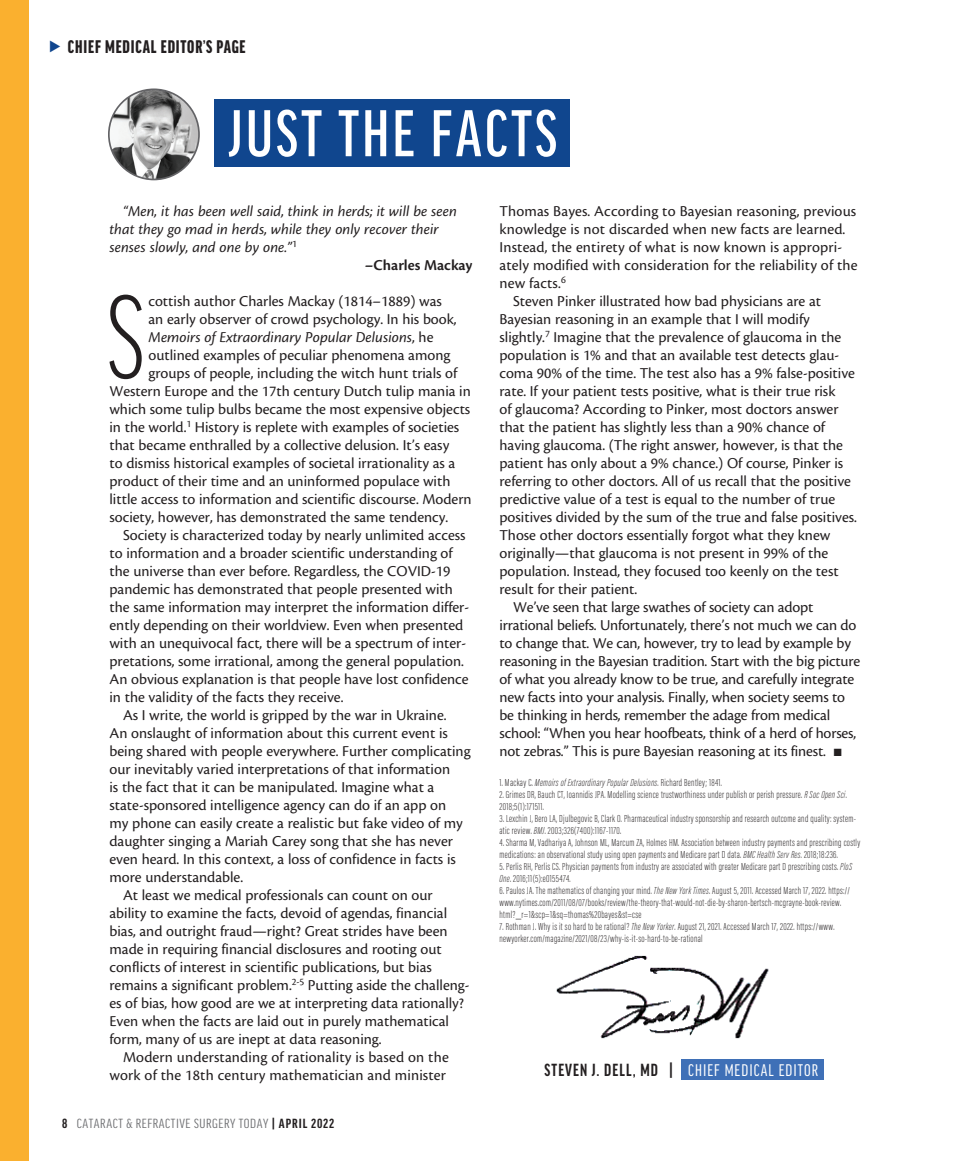
<style>
.page{position:relative;width:972px;height:1161px;background:#fff}
.page>*{position:absolute;margin:0;border:0;box-sizing:border-box;transform-origin:0 0}
.body_first{font:300 extra-condensed 126.15px "Good Headline Pro";color:#231f20}
.headline{font:500 extra-condensed 70.5px "Good Headline Pro";letter-spacing:.045em;color:#fff}
.t1{font:900 extra-condensed 19.5px "Good Headline Pro";letter-spacing:.045em;color:#231f20}
.subhead{font:700 extra-condensed 18.75px "Good Headline Pro";letter-spacing:.06em;color:#231f20}
.subhead-2{font:18px "Good Headline Pro X Cond News";letter-spacing:.06em;color:#fff}
.body{font:15.75px/18px "Cronos Pro";color:#231f20}
.body_first-2{font:15.75px "Cronos Pro";color:#231f20}
.body-2{font:italic 15.75px/18px "Cronos Pro";color:#231f20}
.body_first-3{font:italic 15.75px "Cronos Pro";color:#231f20}
.body-3{font:600 15.75px "Cronos Pro";color:#231f20}
.t2{font:extra-condensed 14.1px "Good Headline Pro";letter-spacing:.035em;color:#6c6d70;scale:1.11 1}
.footnote{font:200 10.5px/12px "Acumin Pro Extra Cond";letter-spacing:.03em;color:#231f20}
.footnote-2{font:italic 200 10.5px "Acumin Pro Extra Cond";letter-spacing:.03em;color:#231f20}
.s1{font-style:normal}
.s2{font-weight:700;color:#231f20}
.s3{font-style:italic}
</style>
<div class="page">
<div style="left:214px;top:99px;width:356px;height:68px;background:#10468e"></div>
<div style="left:0;top:0;width:28px;height:1161px;background:#fab02f"></div>
<img style="left:109px;top:89px;width:90px;height:91px;border-radius:45px">
<div style="left:108px;top:88px;width:92px;height:92px;border:2px solid #636366;border-radius:50%"></div>
<div style="left:682px;top:1060px;width:142px;height:20px;background:#3f70b7"></div>
<img style="left:556px;top:955px;width:213px;height:84px">
<p class="t1" style="left:68px;top:37px;width:179px">CHIEF MEDICAL EDITOR’S PAGE</p>
<p class="headline" style="left:230px;top:99px;width:329px">JUST THE FACTS</p>
<p class="body-2" style="left:110px;top:202px;width:349px;text-indent:14px">“Men, it has been well said, think in herds; it will be seen that they go mad in herds, while they only recover their senses slowly, and one by one.”<sup>1</sup></p>
<p class="body-3" style="left:365px;top:256px;width:109px">–Charles Mackay</p>
<p class="body_first" style="left:107px;top:275px;width:39px">S</p>
<p class="body_first-2" style="left:148px;top:292px;width:295px">cottish author Charles Mackay (1814–1889) was</p>
<p class="body_first-2" style="left:148px;top:310px;width:310px">an early observer of crowd psychology. In his book,</p>
<p class="body_first-3" style="left:148px;top:328px;width:287px">Memoirs of Extraordinary Popular Delusions<span class="s1">, he</span></p>
<p class="body_first-2" style="left:148px;top:346px;width:303px">outlined examples of peculiar phenomena among</p>
<p class="body_first-2" style="left:148px;top:364px;width:310px">groups of people, including the witch hunt trials of</p>
<p class="body_first-2" style="left:110px;top:382px;width:363px">Western Europe and the 17th century Dutch tulip mania in</p>
<p class="body_first-2" style="left:110px;top:400px;width:362px">which some tulip bulbs became the most expensive objects</p>
<p class="body_first-2" style="left:110px;top:418px;width:351px">in the world.<sup>1</sup> History is replete with examples of societies</p>
<p class="body_first-2" style="left:110px;top:436px;width:341px">that became enthralled by a collective delusion. It’s easy</p>
<p class="body_first-2" style="left:110px;top:454px;width:347px">to dismiss historical examples of societal irrationality as a</p>
<p class="body_first-2" style="left:110px;top:472px;width:343px">product of their time and an uninformed populace with</p>
<p class="body_first-2" style="left:110px;top:490px;width:364px">little access to information and scientific discourse. Modern</p>
<p class="body_first-2" style="left:110px;top:508px;width:340px">society, however, has demonstrated the same tendency.</p>
<p class="body" style="left:110px;top:526px;width:361px;text-indent:14px">Society is characterized today by nearly unlimited access to information and a broader scientific understanding of the universe than ever before. Regardless, the COVID-19 pandemic has demonstrated that people presented with the same information may interpret the information differ&shy;ently depending on their worldview. Even when presented with an unequivocal fact, there will be a spectrum of inter&shy;pretations, some irrational, among the general population.<br>An obvious explanation is that people have lost confidence in the validity of the facts they receive.</p>
<p class="body" style="left:110px;top:706px;width:363px;text-indent:14px">As I write, the world is gripped by the war in Ukraine.<br>An onslaught of information about this current event is being shared with people everywhere. Further complicating our inevitably varied interpretations of that information<br>is the fact that it can be manipulated. Imagine what a state-sponsored intelligence agency can do if an app on<br>my phone can easily create a realistic but fake video of my daughter singing a Mariah Carey song that she has never even heard. In this context, a loss of confidence in facts is more understandable.</p>
<p class="body" style="left:110px;top:886px;width:362px;text-indent:14px">At least we medical professionals can count on our ability to examine the facts, devoid of agendas, financial bias, and outright fraud—right? Great strides have been made in requiring financial disclosures and rooting out conflicts of interest in scientific publications, but bias remains a significant problem.<sup>2-5</sup> Putting aside the challeng&shy;es of bias, how good are we at interpreting data rationally?<br>Even when the facts are laid out in purely mathematical form, many of us are inept at data reasoning.</p>
<p class="body" style="left:110px;top:1048px;width:341px;text-align:right">Modern understanding of rationality is based on the work of the 18th century mathematician and minister</p>
<p class="t2" style="left:62px;top:1117px;width:247px"><span class="s2">8</span> CATARACT &amp; REFRACTIVE SURGERY TODAY <span class="s2">| APRIL 2022</span></p>
<p class="body" style="left:500px;top:202px;width:360px">Thomas Bayes. According to Bayesian reasoning, previous knowledge is not discarded when new facts are learned.<br>Instead, the entirety of what is now known is appropri&shy;ately modified with consideration for the reliability of the new facts.<sup>6</sup></p>
<p class="body" style="left:500px;top:292px;width:359px;text-indent:14px">Steven Pinker illustrated how bad physicians are at Bayesian reasoning in an example that I will modify slightly.<sup>7</sup> Imagine that the prevalence of glaucoma in the population is 1% and that an available test detects glau&shy;coma 90% of the time. The test also has a 9% false-positive rate. If your patient tests positive, what is their true risk<br>of glaucoma? According to Pinker, most doctors answer that the patient has slightly less than a 90% chance of having glaucoma. (The right answer, however, is that the patient has only about a 9% chance.) Of course, Pinker is referring to other doctors. All of us recall that the positive predictive value of a test is equal to the number of true positives divided by the sum of the true and false positives.<br>Those other doctors essentially forgot what they knew originally—that glaucoma is not present in 99% of the population. Instead, they focused too keenly on the test result for their patient.</p>
<p class="body" style="left:500px;top:598px;width:362px;text-indent:14px">We’ve seen that large swathes of society can adopt irrational beliefs. Unfortunately, there’s not much we can do to change that. We can, however, try to lead by example by reasoning in the Bayesian tradition. Start with the big picture of what you already know to be true, and carefully integrate new facts into your analysis. Finally, when society seems to be thinking in herds, remember the adage from medical school: “When you hear hoofbeats, think of a herd of horses, not zebras.” This is pure Bayesian reasoning at its finest. ■</p>
<p class="footnote-2" style="left:500px;top:776px;width:224px"><span class="s1">1. Mackay C.</span> Memoirs of Extraordinary Popular Delusions<span class="s1">. Richard Bentley; 1841.</span></p>
<p class="footnote" style="left:500px;top:789px;width:349px">2. Grimes DR, Bauch CT, Ioannidis JPA. Modelling science trustworthiness under publish or perish pressure. <span class="s3">R Soc Open Sci</span>.<br>2018;5(1):171511.</p>
<p class="footnote" style="left:500px;top:813px;width:358px">3. Lexchin J, Bero LA, Djulbegovic B, Clark O. Pharmaceutical industry sponsorship and research outcome and quality: system&shy;atic review. <span class="s3">BMJ</span>. 2003;326(7400):1167-1170.</p>
<p class="footnote" style="left:500px;top:837px;width:362px">4. Sharma M, Vadhariya A, Johnson ML, Marcum ZA, Holmes HM. Association between industry payments and prescribing costly medications: an observational study using open payments and Medicare part D data. <span class="s3">BMC Health Serv Res</span>. 2018;18:236.</p>
<p class="footnote" style="left:500px;top:861px;width:354px">5. Perlis RH, Perlis CS. Physician payments from industry are associated with greater Medicare part D prescribing costs. <span class="s3">PloS<br>One</span>. 2016;11(5):e0155474.</p>
<p class="footnote" style="left:500px;top:885px;width:352px">6. Paulos JA. The mathematics of changing your mind. <span class="s3">The New York Times</span>. August 5, 2011. Accessed March 17, 2022. https:// www.nytimes.com/2011/08/07/books/review/the-theory-that-would-not-die-by-sharon-bertsch-mcgrayne-book-review. html?_r=1&amp;scp=1&amp;sq=thomas%20bayes&amp;st=cse</p>
<p class="footnote" style="left:500px;top:921px;width:336px">7. Rothman J. Why is it so hard to be rational? <span class="s3">The New Yorker</span>. August 21, 2021. Accessed March 17, 2022. https://www. newyorker.com/magazine/2021/08/23/why-is-it-so-hard-to-be-rational</p>
<p class="subhead" style="left:545px;top:1061px;width:130px">STEVEN J. DELL, MD |</p>
<p class="subhead-2" style="left:688px;top:1061px;width:132px">CHIEF MEDICAL EDITOR</p>
</div>
